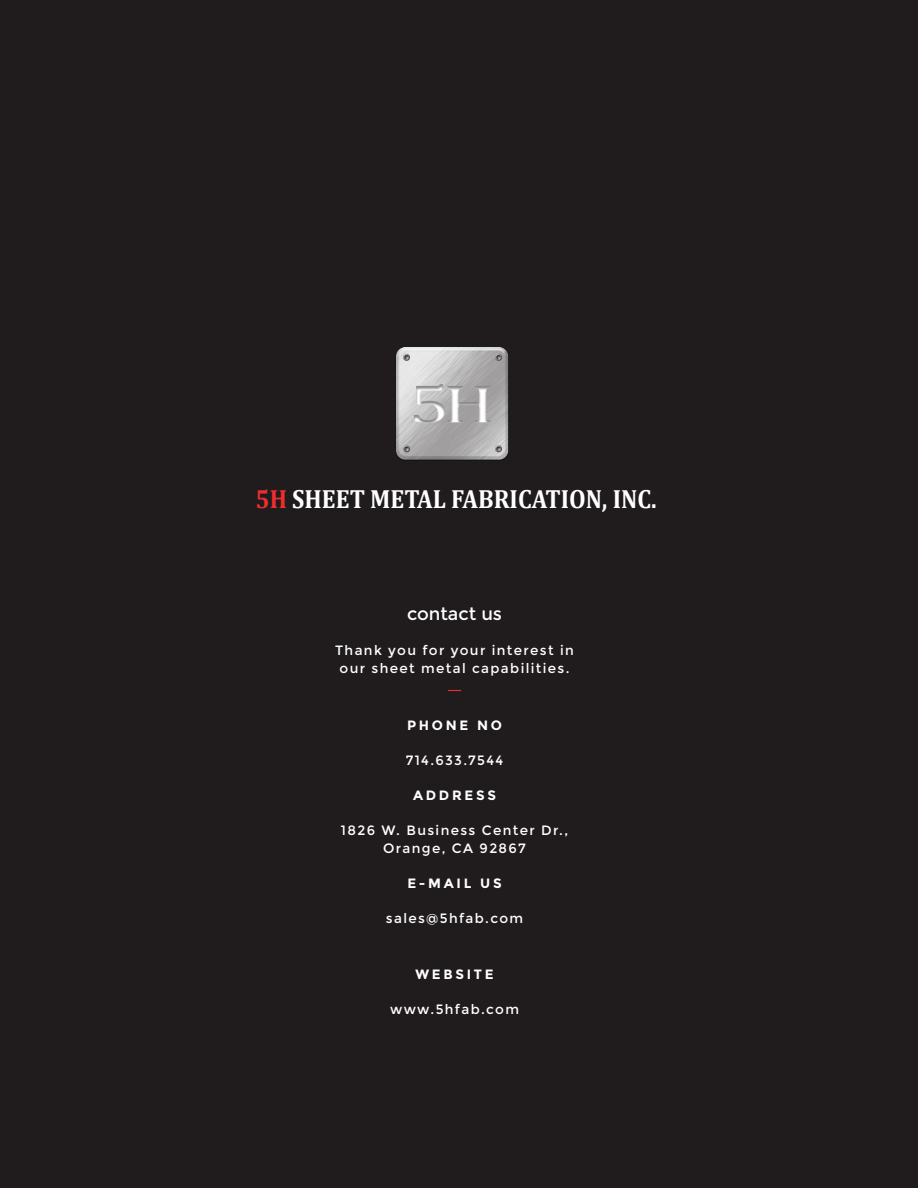
<style>
.page{position:relative;width:918px;height:1188px;background:#201c1d}
.page>*{position:absolute;margin:0;border:0;box-sizing:border-box;transform-origin:0 0}
.CC_center{font:700 26.4px "Cambria";color:#fff;scale:.91 1}
.t1{font:18px "Montserrat";color:#fff}
.t2{font:18px "Source Sans Pro";color:#ee2d2e}
.body_text{font:13.5px/18px "Montserrat";letter-spacing:.1em;color:#fff;text-align:center}
.body_text-2{font:700 13.5px "Montserrat";letter-spacing:.2em;color:#fff}
.s1{color:#ee2d2e}
</style>
<div class="page">
<img style="left:396px;top:347px;width:113px;height:113px">
<p class="CC_center" style="left:255px;top:480px;width:442px"><span class="s1">5H</span> SHEET METAL FABRICATION, INC.</p>
<p class="t1" style="left:407px;top:603px;width:97px">contact us</p>
<p class="body_text" style="left:335px;top:641px;width:240px">Thank you for your interest in our sheet metal capabilities.</p>
<p class="t2" style="left:447px;top:677px;width:16px">—</p>
<p class="body_text-2" style="left:407px;top:717px;width:97px">PHONE NO</p>
<p class="body_text" style="left:406px;top:751px;width:99px">714.633.7544</p>
<p class="body_text-2" style="left:413px;top:787px;width:84px">ADDRESS</p>
<p class="body_text" style="left:341px;top:821px;width:229px">1826 W. Business Center Dr.,<br>Orange, CA 92867</p>
<p class="body_text-2" style="left:407px;top:875px;width:96px">E-MAIL US</p>
<p class="body_text" style="left:386px;top:909px;width:139px">sales@5hfab.com</p>
<p class="body_text-2" style="left:415px;top:966px;width:80px">WEBSITE</p>
<p class="body_text" style="left:390px;top:1001px;width:131px">www.5hfab.com</p>
</div>
